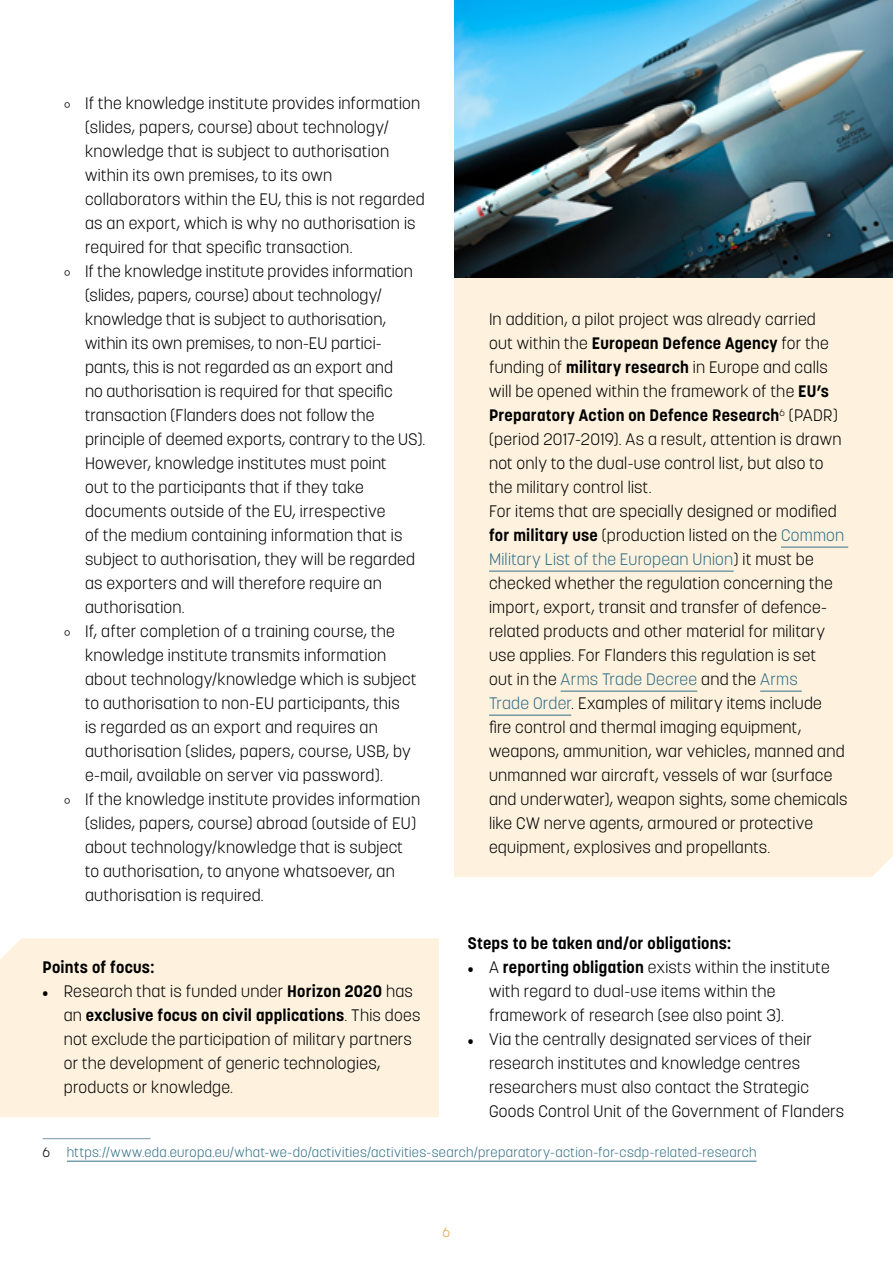
<style>
.page{position:relative;width:893px;height:1263px;background:#fff}
.page>*{position:absolute;margin:0;border:0;box-sizing:border-box;transform-origin:0 0}
.t1{font:300 16.5px/24px "Korolev";letter-spacing:.015em;color:#000}
.t2{font:700 16.5px "Korolev";letter-spacing:.015em;color:#000}
.t3{font:300 13.65px "Korolev";color:#e6a140}
.t4{font:300 13.5px "Korolev";letter-spacing:.025em;color:#326f86}
.s1{font-size:11.55px}
.s2{font-weight:700}
.s3{color:#326f86}
.s4{color:#000}
</style>
<div class="page">
<div style="left:0;top:938px;width:439px;height:179px;background:#fef2de"></div>
<div style="left:454px;top:277px;width:439px;height:600px;background:#fef2de"></div>
<hr style="left:43px;top:1138px;width:108px;height:1px;background:#7497a6">
<hr style="left:67px;top:1161px;width:689px;height:1px;background:#326f86">
<hr style="left:781px;top:547px;width:67px;height:1px;background:#326f86">
<hr style="left:489px;top:571px;width:245px;height:1px;background:#326f86">
<hr style="left:561px;top:691px;width:136px;height:1px;background:#326f86">
<hr style="left:760px;top:691px;width:42px;height:1px;background:#326f86">
<hr style="left:489px;top:715px;width:82px;height:1px;background:#326f86">
<img style="left:454px;top:0;width:439px;height:277px">
<p class="t1" style="left:64px;top:91px;width:358px">° If the knowledge institute provides information</p>
<p class="t1" style="left:85px;top:115px;width:305px">(slides, papers, course) about technology/</p>
<p class="t1" style="left:85px;top:139px;width:306px">knowledge that is subject to authorisation</p>
<p class="t1" style="left:85px;top:163px;width:249px">within its own premises, to its own</p>
<p class="t1" style="left:85px;top:187px;width:341px">collaborators within the EU, this is not regarded</p>
<p class="t1" style="left:85px;top:211px;width:332px">as an export, which is why no authorisation is</p>
<p class="t1" style="left:85px;top:235px;width:269px">required for that specific transaction.</p>
<p class="t1" style="left:64px;top:259px;width:350px">° If the knowledge institute provides information</p>
<p class="t1" style="left:85px;top:283px;width:298px">(slides, papers, course) about technology/</p>
<p class="t1" style="left:85px;top:307px;width:303px">knowledge that is subject to authorisation,</p>
<p class="t1" style="left:85px;top:331px;width:297px">within its own premises, to non-EU partici-</p>
<p class="t1" style="left:85px;top:355px;width:309px">pants, this is not regarded as an export and</p>
<p class="t1" style="left:85px;top:379px;width:309px">no authorisation is required for that specific</p>
<p class="t1" style="left:85px;top:403px;width:291px">transaction (Flanders does not follow the</p>
<p class="t1" style="left:85px;top:427px;width:342px">principle of deemed exports, contrary to the US).</p>
<p class="t1" style="left:85px;top:451px;width:303px">However, knowledge institutes must point</p>
<p class="t1" style="left:85px;top:475px;width:280px">out to the participants that if they take</p>
<p class="t1" style="left:85px;top:499px;width:302px">documents outside of the EU, irrespective</p>
<p class="t1" style="left:85px;top:523px;width:319px">of the medium containing information that is</p>
<p class="t1" style="left:85px;top:547px;width:332px">subject to authorisation, they will be regarded</p>
<p class="t1" style="left:85px;top:571px;width:298px">as exporters and will therefore require an</p>
<p class="t1" style="left:85px;top:595px;width:101px">authorisation.</p>
<p class="t1" style="left:64px;top:619px;width:332px">° If, after completion of a training course, the</p>
<p class="t1" style="left:85px;top:643px;width:303px">knowledge institute transmits information</p>
<p class="t1" style="left:85px;top:667px;width:333px">about technology/knowledge which is subject</p>
<p class="t1" style="left:85px;top:691px;width:316px">to authorisation to non-EU participants, this</p>
<p class="t1" style="left:85px;top:715px;width:294px">is regarded as an export and requires an</p>
<p class="t1" style="left:85px;top:739px;width:327px">authorisation (slides, papers, course, USB, by</p>
<p class="t1" style="left:85px;top:763px;width:299px">e-mail, available on server via password).</p>
<p class="t1" style="left:64px;top:787px;width:358px">° If the knowledge institute provides information</p>
<p class="t1" style="left:85px;top:811px;width:333px">(slides, papers, course) abroad (outside of EU)</p>
<p class="t1" style="left:85px;top:835px;width:319px">about technology/knowledge that is subject</p>
<p class="t1" style="left:85px;top:859px;width:311px">to authorisation, to anyone whatsoever, an</p>
<p class="t1" style="left:85px;top:883px;width:180px">authorisation is required.</p>
<p class="t2" style="left:43px;top:957px;width:113px">Points of focus:</p>
<p class="t1" style="left:64px;top:979px;width:358px;text-indent:-21px"><span class="s1">•</span> Research that is funded under <span class="s2">Horizon 2020</span> has an <span class="s2">exclusive focus on civil applications</span>. This does not exclude the participation of military partners or the development of generic technologies, products or knowledge.</p>
<p class="t1" style="left:489px;top:307px;width:360px">In addition, a pilot project was already carried<br>out within the <span class="s2">European Defence Agency</span> for the funding of <span class="s2">military research</span> in Europe and calls will be opened within the framework of the <span class="s2">EU’s Preparatory Action on Defence Research</span><sup>6</sup> (PADR) (period 2017-2019). As a result, attention is drawn not only to the dual-use control list, but also to the military control list.<br>For items that are specially designed or modified <span class="s2">for military use</span> (production listed on the <span class="s3">Common Military List of the European Union</span>) it must be checked whether the regulation concerning the import, export, transit and transfer of defence&shy;related products and other material for military use applies. For Flanders this regulation is set<br>out in the <span class="s3">Arms Trade Decree</span> and the <span class="s3">Arms<br>Trade Order</span>. Examples of military items include fire control and thermal imaging equipment, weapons, ammunition, war vehicles, manned and unmanned war aircraft, vessels of war (surface and underwater), weapon sights, some chemicals like CW nerve agents, armoured or protective equipment, explosives and propellants.</p>
<p class="t2" style="left:468px;top:933px;width:265px">Steps to be taken and/or obligations:</p>
<p class="t1" style="left:489px;top:955px;width:342px;text-indent:-21px"><span class="s1">•</span> A <span class="s2">reporting obligation</span> exists within the institute with regard to dual-use items within the framework of research (see also point 3).</p>
<p class="t1" style="left:489px;top:1027px;width:357px;text-indent:-21px"><span class="s1">•</span> Via the centrally designated services of their research institutes and knowledge centres researchers must also contact the Strategic Goods Control Unit of the Government of Flanders</p>
<p class="t4" style="left:43px;top:1143px;width:715px"><span class="s4">6</span> https://www.eda.europa.eu/what-we-do/activities/activities-search/preparatory-action-for-csdp-related-research</p>
<p class="t3" style="left:443px;top:1224px;width:9px">6</p>
</div>
